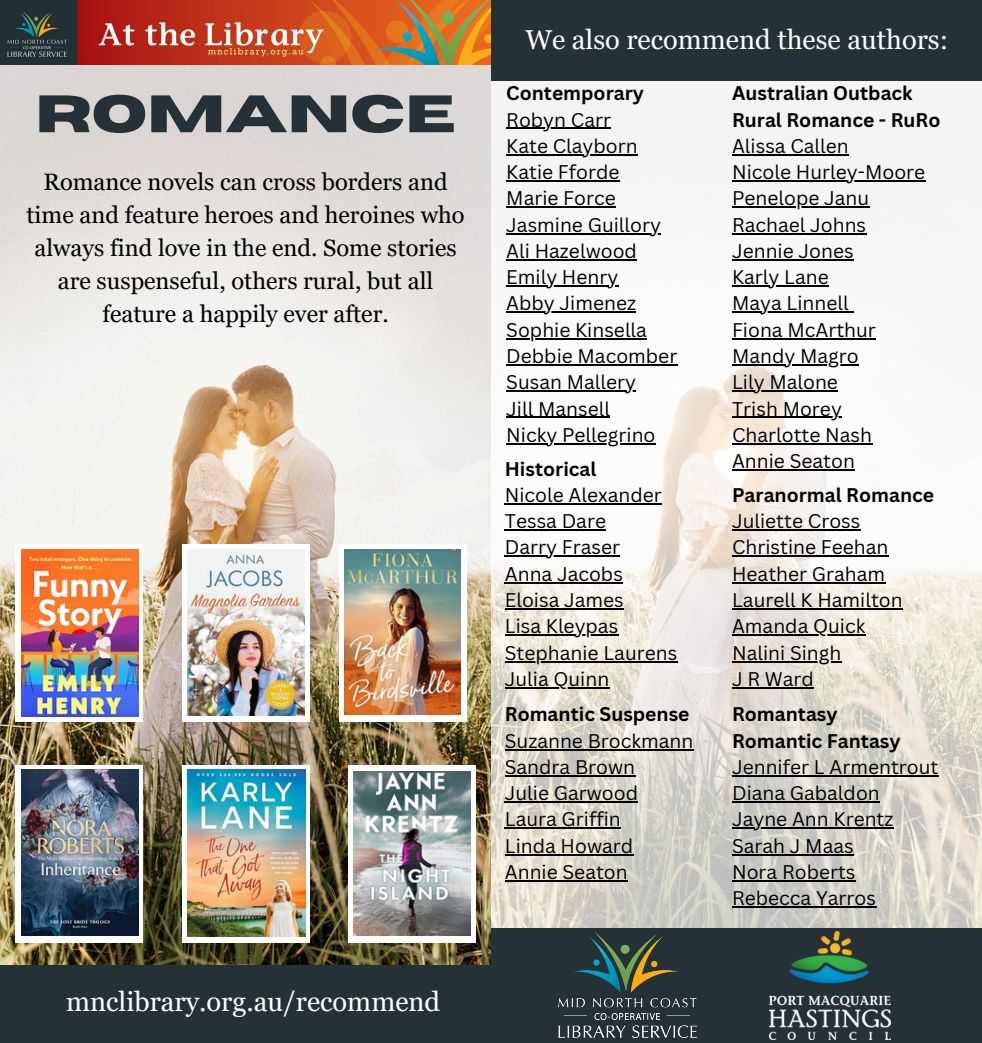
<style>
.page{position:relative;width:982px;height:1043px;background:#fff}
.page>*{position:absolute;margin:0;border:0;box-sizing:border-box;transform-origin:0 0}
.t1{font:700 52.5px "Horizon";color:#253137}
.t2{font:27.3px "Georgia Pro";color:#fff}
.t3{font:23.62px/32.9px "Georgia Pro";color:#000;text-align:center}
.t4{font:19.25px "Canva Sans";color:#000}
.t5{font:700 19.25px "Canva Sans";color:#000}
</style>
<div class="page">
<img style="left:0;top:64px;width:982px;height:900px">
<img style="left:0;top:0;width:491px;height:64px">
<div style="left:0;top:964px;width:491px;height:78px;background:#253137"></div>
<div style="left:15px;top:544px;width:127px;height:177px;background:#fff"></div>
<div style="left:182px;top:544px;width:127px;height:177px;background:#fff"></div>
<div style="left:339px;top:543px;width:128px;height:178px;background:#fff"></div>
<div style="left:15px;top:764px;width:127px;height:178px;background:#fff"></div>
<svg style="left:182px;top:764px;width:127px;height:178px"></svg>
<div style="left:349px;top:764px;width:127px;height:178px;background:#fff"></div>
<img style="left:21px;top:549px;width:117px;height:167px">
<img style="left:188px;top:549px;width:117px;height:166px">
<img style="left:345px;top:549px;width:115px;height:165px">
<img style="left:21px;top:769px;width:117px;height:166px">
<img style="left:187px;top:769px;width:118px;height:166px">
<img style="left:354px;top:771px;width:117px;height:163px">
<div style="left:491px;top:0;width:491px;height:81px;background:#253137"></div>
<div style="left:491px;top:927px;width:491px;height:115px;background:#253137"></div>
<img style="left:559px;top:932px;width:138px;height:105px">
<img style="left:770px;top:931px;width:120px;height:107px">
<hr style="left:506px;top:128px;width:105px;height:1px;background:#000">
<hr style="left:506px;top:154px;width:132px;height:1px;background:#000">
<hr style="left:506px;top:180px;width:113px;height:2px;background:#000">
<hr style="left:506px;top:206px;width:110px;height:2px;background:#000">
<hr style="left:506px;top:233px;width:155px;height:1px;background:#000">
<hr style="left:506px;top:259px;width:131px;height:1px;background:#000">
<hr style="left:506px;top:285px;width:112px;height:2px;background:#000">
<hr style="left:506px;top:311px;width:130px;height:2px;background:#000">
<hr style="left:506px;top:338px;width:141px;height:1px;background:#000">
<hr style="left:506px;top:364px;width:171px;height:1px;background:#000">
<hr style="left:506px;top:390px;width:130px;height:2px;background:#000">
<hr style="left:506px;top:416px;width:104px;height:2px;background:#000">
<hr style="left:506px;top:443px;width:149px;height:1px;background:#000">
<hr style="left:505px;top:503px;width:157px;height:1px;background:#000">
<hr style="left:505px;top:529px;width:101px;height:1px;background:#000">
<hr style="left:505px;top:555px;width:115px;height:2px;background:#000">
<hr style="left:505px;top:582px;width:118px;height:1px;background:#000">
<hr style="left:505px;top:608px;width:119px;height:1px;background:#000">
<hr style="left:505px;top:634px;width:113px;height:1px;background:#000">
<hr style="left:505px;top:660px;width:172px;height:2px;background:#000">
<hr style="left:505px;top:687px;width:104px;height:1px;background:#000">
<hr style="left:505px;top:748px;width:188px;height:2px;background:#000">
<hr style="left:505px;top:775px;width:130px;height:1px;background:#000">
<hr style="left:505px;top:801px;width:133px;height:1px;background:#000">
<hr style="left:505px;top:827px;width:116px;height:1px;background:#000">
<hr style="left:505px;top:853px;width:128px;height:2px;background:#000">
<hr style="left:505px;top:880px;width:123px;height:1px;background:#000">
<hr style="left:732px;top:154px;width:117px;height:1px;background:#000">
<hr style="left:732px;top:180px;width:193px;height:2px;background:#000">
<hr style="left:732px;top:206px;width:137px;height:2px;background:#000">
<hr style="left:732px;top:233px;width:134px;height:1px;background:#000">
<hr style="left:732px;top:259px;width:121px;height:1px;background:#000">
<hr style="left:732px;top:285px;width:97px;height:2px;background:#000">
<hr style="left:732px;top:311px;width:117px;height:2px;background:#000">
<hr style="left:732px;top:338px;width:144px;height:1px;background:#000">
<hr style="left:732px;top:364px;width:127px;height:1px;background:#000">
<hr style="left:732px;top:390px;width:106px;height:2px;background:#000">
<hr style="left:732px;top:416px;width:110px;height:2px;background:#000">
<hr style="left:732px;top:443px;width:140px;height:1px;background:#000">
<hr style="left:732px;top:469px;width:123px;height:1px;background:#000">
<hr style="left:732px;top:529px;width:128px;height:1px;background:#000">
<hr style="left:732px;top:555px;width:156px;height:2px;background:#000">
<hr style="left:732px;top:582px;width:153px;height:1px;background:#000">
<hr style="left:732px;top:608px;width:171px;height:1px;background:#000">
<hr style="left:732px;top:634px;width:133px;height:1px;background:#000">
<hr style="left:732px;top:660px;width:109px;height:2px;background:#000">
<hr style="left:732px;top:687px;width:82px;height:1px;background:#000">
<hr style="left:732px;top:775px;width:206px;height:1px;background:#000">
<hr style="left:732px;top:801px;width:148px;height:1px;background:#000">
<hr style="left:732px;top:827px;width:161px;height:1px;background:#000">
<hr style="left:732px;top:853px;width:122px;height:2px;background:#000">
<hr style="left:732px;top:880px;width:123px;height:1px;background:#000">
<hr style="left:732px;top:906px;width:144px;height:1px;background:#000">
<p class="t1" style="left:35px;top:88px;width:422px">ROMANCE</p>
<h2 class="t3" style="left:26px;top:165px;width:440px">Romance novels can cross borders and time and feature heroes and heroines who always find love in the end. Some stories are suspenseful, others rural, but all feature a happily ever after.</h2>
<p class="t2" style="left:66px;top:985px;width:376px">mnclibrary.org.au/recommend</p>
<p class="t2" style="left:525px;top:24px;width:424px">We also recommend these authors:</p>
<p class="t5" style="left:506px;top:80px;width:139px">Contemporary</p>
<p class="t4" style="left:506px;top:106px;width:106px">Robyn Carr</p>
<p class="t4" style="left:506px;top:132px;width:133px">Kate Clayborn</p>
<p class="t4" style="left:506px;top:158px;width:115px">Katie Fforde</p>
<p class="t4" style="left:506px;top:185px;width:111px">Marie Force</p>
<p class="t4" style="left:506px;top:211px;width:156px">Jasmine Guillory</p>
<p class="t4" style="left:506px;top:237px;width:132px">Ali Hazelwood</p>
<p class="t4" style="left:506px;top:263px;width:114px">Emily Henry</p>
<p class="t4" style="left:506px;top:290px;width:131px">Abby Jimenez</p>
<p class="t4" style="left:506px;top:316px;width:142px">Sophie Kinsella</p>
<p class="t4" style="left:506px;top:342px;width:173px">Debbie Macomber</p>
<p class="t4" style="left:506px;top:368px;width:131px">Susan Mallery</p>
<p class="t4" style="left:506px;top:395px;width:105px">Jill Mansell</p>
<p class="t4" style="left:506px;top:421px;width:151px">Nicky Pellegrino</p>
<p class="t5" style="left:505px;top:455px;width:93px">Historical</p>
<p class="t4" style="left:505px;top:481px;width:159px">Nicole Alexander</p>
<p class="t4" style="left:505px;top:507px;width:103px">Tessa Dare</p>
<p class="t4" style="left:505px;top:533px;width:117px">Darry Fraser</p>
<p class="t4" style="left:505px;top:560px;width:120px">Anna Jacobs</p>
<p class="t4" style="left:505px;top:586px;width:120px">Eloisa James</p>
<p class="t4" style="left:505px;top:612px;width:115px">Lisa Kleypas</p>
<p class="t4" style="left:505px;top:638px;width:174px">Stephanie Laurens</p>
<p class="t4" style="left:505px;top:665px;width:106px">Julia Quinn</p>
<p class="t5" style="left:505px;top:700px;width:186px">Romantic Suspense</p>
<p class="t4" style="left:505px;top:726px;width:190px">Suzanne Brockmann</p>
<p class="t4" style="left:505px;top:753px;width:132px">Sandra Brown</p>
<p class="t4" style="left:505px;top:779px;width:135px">Julie Garwood</p>
<p class="t4" style="left:505px;top:805px;width:118px">Laura Griffin</p>
<p class="t4" style="left:505px;top:831px;width:130px">Linda Howard</p>
<p class="t4" style="left:505px;top:858px;width:124px">Annie Seaton</p>
<p class="t5" style="left:732px;top:80px;width:182px">Australian Outback</p>
<p class="t5" style="left:732px;top:106px;width:210px">Rural Romance - RuRo</p>
<p class="t4" style="left:732px;top:132px;width:118px">Alissa Callen</p>
<p class="t4" style="left:732px;top:158px;width:195px">Nicole Hurley-Moore</p>
<p class="t4" style="left:732px;top:185px;width:139px">Penelope Janu</p>
<p class="t4" style="left:732px;top:211px;width:136px">Rachael Johns</p>
<p class="t4" style="left:732px;top:237px;width:123px">Jennie Jones</p>
<p class="t4" style="left:732px;top:263px;width:98px">Karly Lane</p>
<p class="t4" style="left:732px;top:290px;width:118px">Maya Linnell</p>
<p class="t4" style="left:732px;top:316px;width:145px">Fiona McArthur</p>
<p class="t4" style="left:732px;top:342px;width:128px">Mandy Magro</p>
<p class="t4" style="left:732px;top:368px;width:107px">Lily Malone</p>
<p class="t4" style="left:732px;top:395px;width:111px">Trish Morey</p>
<p class="t4" style="left:732px;top:421px;width:142px">Charlotte Nash</p>
<p class="t4" style="left:732px;top:447px;width:124px">Annie Seaton</p>
<p class="t5" style="left:732px;top:481px;width:203px">Paranormal Romance</p>
<p class="t4" style="left:732px;top:507px;width:130px">Juliette Cross</p>
<p class="t4" style="left:732px;top:533px;width:158px">Christine Feehan</p>
<p class="t4" style="left:732px;top:560px;width:155px">Heather Graham</p>
<p class="t4" style="left:732px;top:586px;width:172px">Laurell K Hamilton</p>
<p class="t4" style="left:732px;top:612px;width:135px">Amanda Quick</p>
<p class="t4" style="left:732px;top:638px;width:111px">Nalini Singh</p>
<p class="t4" style="left:732px;top:665px;width:83px">J R Ward</p>
<p class="t5" style="left:732px;top:700px;width:107px">Romantasy</p>
<p class="t5" style="left:732px;top:726px;width:170px">Romantic Fantasy</p>
<p class="t4" style="left:732px;top:753px;width:208px">Jennifer L Armentrout</p>
<p class="t4" style="left:732px;top:779px;width:149px">Diana Gabaldon</p>
<p class="t4" style="left:732px;top:805px;width:163px">Jayne Ann Krentz</p>
<p class="t4" style="left:732px;top:831px;width:123px">Sarah J Maas</p>
<p class="t4" style="left:732px;top:858px;width:125px">Nora Roberts</p>
<p class="t4" style="left:732px;top:884px;width:145px">Rebecca Yarros</p>
</div>
